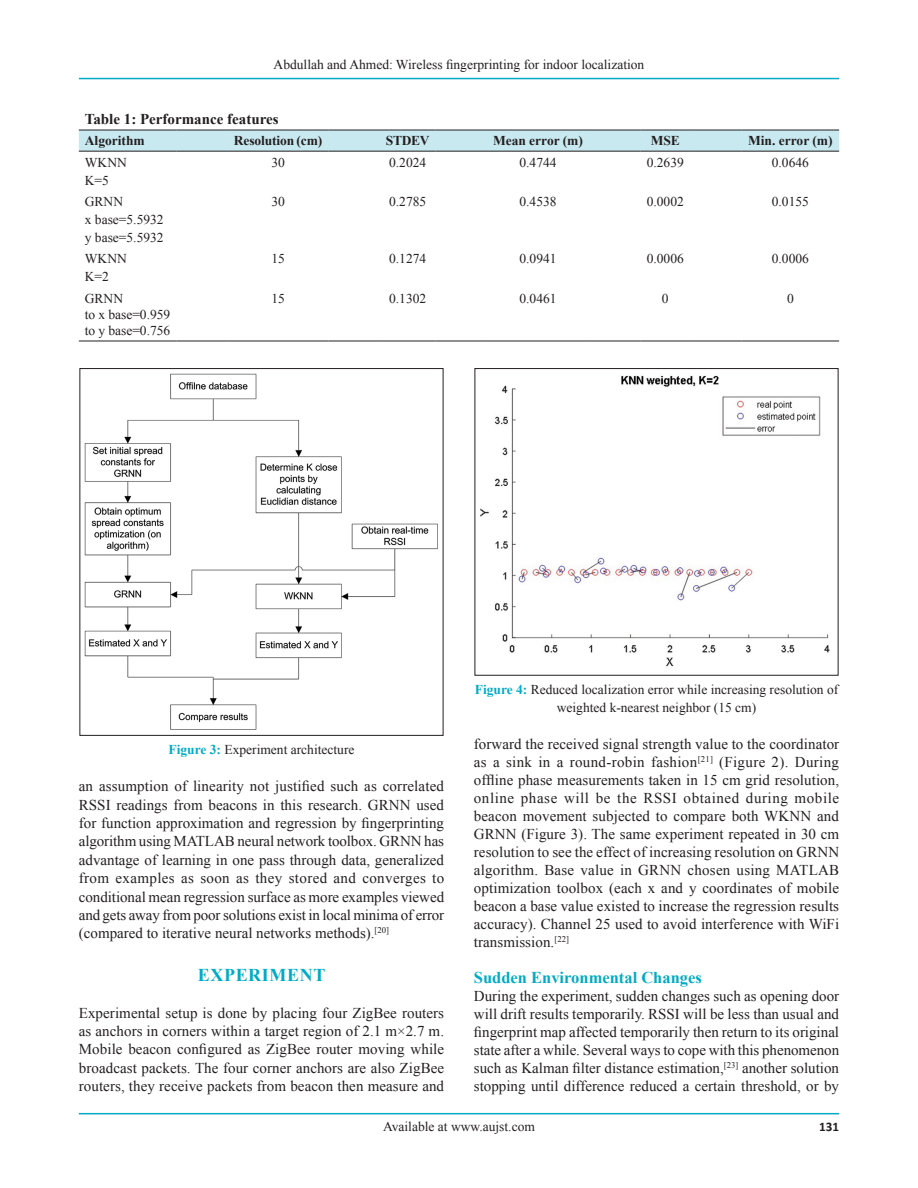
<style>
.page{position:relative;width:918px;height:1188px;background:#fff}
.page>*{position:absolute;margin:0;border:0;box-sizing:border-box;transform-origin:0 0}
.t1{font:700 18px "Times New Roman";letter-spacing:.035em;color:#00abc5}
.t2{font:700 16.5px "Times New Roman";color:#00abc5}
.TX{font:15px/18px "Times New Roman";color:#231f20;text-align:justify}
.TT{font:700 15px "Times New Roman";color:#231f20}
.FGC{font:13.5px/18px "Times New Roman";color:#231f20;text-align:center}
.TB{font:13.5px "Times New Roman";color:#231f20}
.TCH{font:700 13.5px "Times New Roman";color:#231f20}
.TBL{font:13.5px "Times New Roman";color:#231f20}
.Web_RF{font:13.5px "Times New Roman";color:#231f20}
.Num{font:700 13.05px "Calibri";color:#231f20}
.s1{font-weight:700;color:#00abc5}
</style>
<div class="page">
<hr style="left:79px;top:78px;width:760px;height:1px;background:#00abc5">
<hr style="left:79px;top:1113px;width:760px;height:1px;background:#00abc5">
<div style="left:79px;top:131px;width:760px;height:20px;background:#c8e9f0"></div>
<hr style="left:79px;top:151px;width:97px;height:1px;background:#231f20">
<hr style="left:176px;top:151px;width:52px;height:1px;background:#231f20">
<hr style="left:228px;top:151px;width:100px;height:1px;background:#231f20">
<hr style="left:328px;top:151px;width:52px;height:1px;background:#231f20">
<hr style="left:380px;top:151px;width:55px;height:1px;background:#231f20">
<hr style="left:435px;top:151px;width:52px;height:1px;background:#231f20">
<hr style="left:487px;top:151px;width:102px;height:1px;background:#231f20">
<hr style="left:589px;top:151px;width:52px;height:1px;background:#231f20">
<hr style="left:641px;top:151px;width:49px;height:1px;background:#231f20">
<hr style="left:690px;top:151px;width:52px;height:1px;background:#231f20">
<hr style="left:742px;top:151px;width:97px;height:1px;background:#231f20">
<hr style="left:79px;top:130px;width:97px;height:1px;background:#231f20">
<hr style="left:176px;top:130px;width:52px;height:1px;background:#231f20">
<hr style="left:228px;top:130px;width:100px;height:1px;background:#231f20">
<hr style="left:328px;top:130px;width:52px;height:1px;background:#231f20">
<hr style="left:380px;top:130px;width:55px;height:1px;background:#231f20">
<hr style="left:435px;top:130px;width:52px;height:1px;background:#231f20">
<hr style="left:487px;top:130px;width:102px;height:1px;background:#231f20">
<hr style="left:589px;top:130px;width:52px;height:1px;background:#231f20">
<hr style="left:641px;top:130px;width:49px;height:1px;background:#231f20">
<hr style="left:690px;top:130px;width:52px;height:1px;background:#231f20">
<hr style="left:742px;top:130px;width:97px;height:1px;background:#231f20">
<hr style="left:79px;top:341px;width:97px;height:1px;background:#231f20">
<hr style="left:176px;top:341px;width:52px;height:1px;background:#231f20">
<hr style="left:228px;top:341px;width:100px;height:1px;background:#231f20">
<hr style="left:328px;top:341px;width:52px;height:1px;background:#231f20">
<hr style="left:380px;top:341px;width:55px;height:1px;background:#231f20">
<hr style="left:435px;top:341px;width:52px;height:1px;background:#231f20">
<hr style="left:487px;top:341px;width:102px;height:1px;background:#231f20">
<hr style="left:589px;top:341px;width:52px;height:1px;background:#231f20">
<hr style="left:641px;top:341px;width:49px;height:1px;background:#231f20">
<hr style="left:690px;top:341px;width:52px;height:1px;background:#231f20">
<hr style="left:742px;top:341px;width:97px;height:1px;background:#231f20">
<img style="left:480px;top:375px;width:350px;height:292px">
<img style="left:84px;top:373px;width:354px;height:357px">
<div style="left:80px;top:368px;width:363px;height:368px;border:1px solid #231f20"></div>
<p class="FGC" style="left:274px;top:55px;width:372px">Abdullah and Ahmed: Wireless fingerprinting for indoor localization</p>
<p class="TT" style="left:85px;top:108px;width:195px">Table 1: Performance features</p>
<p class="TCH" style="left:85px;top:131px;width:61px">Algorithm</p>
<p class="TCH" style="left:234px;top:131px;width:90px">Resolution (cm)</p>
<p class="TCH" style="left:386px;top:131px;width:45px">STDEV</p>
<p class="TCH" style="left:493px;top:131px;width:91px">Mean error (m)</p>
<p class="TCH" style="left:651px;top:131px;width:31px">MSE</p>
<p class="TCH" style="left:748px;top:131px;width:86px">Min. error (m)</p>
<p class="TB" style="left:85px;top:152px;width:43px">WKNN</p>
<p class="TB" style="left:85px;top:170px;width:26px">K=5</p>
<p class="TB" style="left:271px;top:152px;width:15px">30</p>
<p class="TB" style="left:389px;top:152px;width:39px">0.2024</p>
<p class="TB" style="left:519px;top:152px;width:39px">0.4744</p>
<p class="TB" style="left:647px;top:152px;width:39px">0.2639</p>
<p class="TB" style="left:772px;top:152px;width:39px">0.0646</p>
<p class="TB" style="left:85px;top:192px;width:40px">GRNN</p>
<p class="TB" style="left:85px;top:210px;width:80px">x base=5.5932</p>
<p class="TB" style="left:85px;top:228px;width:80px">y base=5.5932</p>
<p class="TB" style="left:85px;top:249px;width:43px">WKNN</p>
<p class="TB" style="left:85px;top:267px;width:26px">K=2</p>
<p class="TBL" style="left:85px;top:289px;width:40px">GRNN</p>
<p class="TBL" style="left:85px;top:305px;width:87px">to x base=0.959</p>
<p class="TBL" style="left:85px;top:321px;width:87px">to y base=0.756</p>
<p class="TB" style="left:271px;top:192px;width:15px">30</p>
<p class="TB" style="left:389px;top:192px;width:39px">0.2785</p>
<p class="TB" style="left:519px;top:192px;width:39px">0.4538</p>
<p class="TB" style="left:647px;top:192px;width:39px">0.0002</p>
<p class="TB" style="left:772px;top:192px;width:39px">0.0155</p>
<p class="TB" style="left:271px;top:249px;width:15px">15</p>
<p class="TB" style="left:389px;top:249px;width:39px">0.1274</p>
<p class="TB" style="left:519px;top:249px;width:39px">0.0941</p>
<p class="TB" style="left:647px;top:249px;width:39px">0.0006</p>
<p class="TB" style="left:772px;top:249px;width:39px">0.0006</p>
<p class="TBL" style="left:271px;top:289px;width:15px">15</p>
<p class="TBL" style="left:389px;top:289px;width:39px">0.1302</p>
<p class="TBL" style="left:519px;top:289px;width:39px">0.0461</p>
<p class="TBL" style="left:662px;top:289px;width:8px">0</p>
<p class="TBL" style="left:787px;top:289px;width:8px">0</p>
<p class="FGC" style="left:475px;top:680px;width:365px"><span class="s1">Figure 4:</span> Reduced localization error while increasing resolution of weighted k-nearest neighbor (15 cm)</p>
<p class="FGC" style="left:168px;top:740px;width:188px"><span class="s1">Figure 3:</span> Experiment architecture</p>
<p class="TX" style="left:79px;top:777px;width:367px;line-height:18.5px">an assumption of linearity not justified such as correlated RSSI readings from beacons in this research. GRNN used for function approximation and regression by fingerprinting algorithm using MATLAB neural network toolbox. GRNN has advantage of learning in one pass through data, generalized from examples as soon as they stored and converges to conditional mean regression surface as more examples viewed and gets away from poor solutions exist in local minima of error (compared to iterative neural networks methods).<sup>[20]</sup></p>
<h1 class="t1" style="left:198px;top:962px;width:129px">EXPERIMENT</h1>
<p class="TX" style="left:79px;top:1003px;width:367px;line-height:18.5px">Experimental setup is done by placing four ZigBee routers as anchors in corners within a target region of 2.1 m×2.7 m.<br>Mobile beacon configured as ZigBee router moving while broadcast packets. The four corner anchors are also ZigBee routers, they receive packets from beacon then measure and</p>
<p class="TX" style="left:474px;top:735px;width:367px">forward the received signal strength value to the coordinator as a sink in a round-robin fashion<sup>[21]</sup> (Figure 2). During offline phase measurements taken in 15 cm grid resolution, online phase will be the RSSI obtained during mobile beacon movement subjected to compare both WKNN and GRNN (Figure 3). The same experiment repeated in 30 cm resolution to see the effect of increasing resolution on GRNN algorithm. Base value in GRNN chosen using MATLAB optimization toolbox (each x and y coordinates of mobile beacon a base value existed to increase the regression results accuracy). Channel 25 used to avoid interference with WiFi transmission.<sup>[22]</sup></p>
<h2 class="t2" style="left:474px;top:966px;width:230px">Sudden Environmental Changes</h2>
<p class="TX" style="left:474px;top:987px;width:367px">During the experiment, sudden changes such as opening door will drift results temporarily. RSSI will be less than usual and fingerprint map affected temporarily then return to its original state after a while. Several ways to cope with this phenomenon such as Kalman filter distance estimation,<sup>[23]</sup> another solution stopping until difference reduced a certain threshold, or by</p>
<p class="Web_RF" style="left:383px;top:1117px;width:153px">Available at www.aujst.com</p>
<p class="Num" style="left:819px;top:1118px;width:21px">131</p>
</div>
